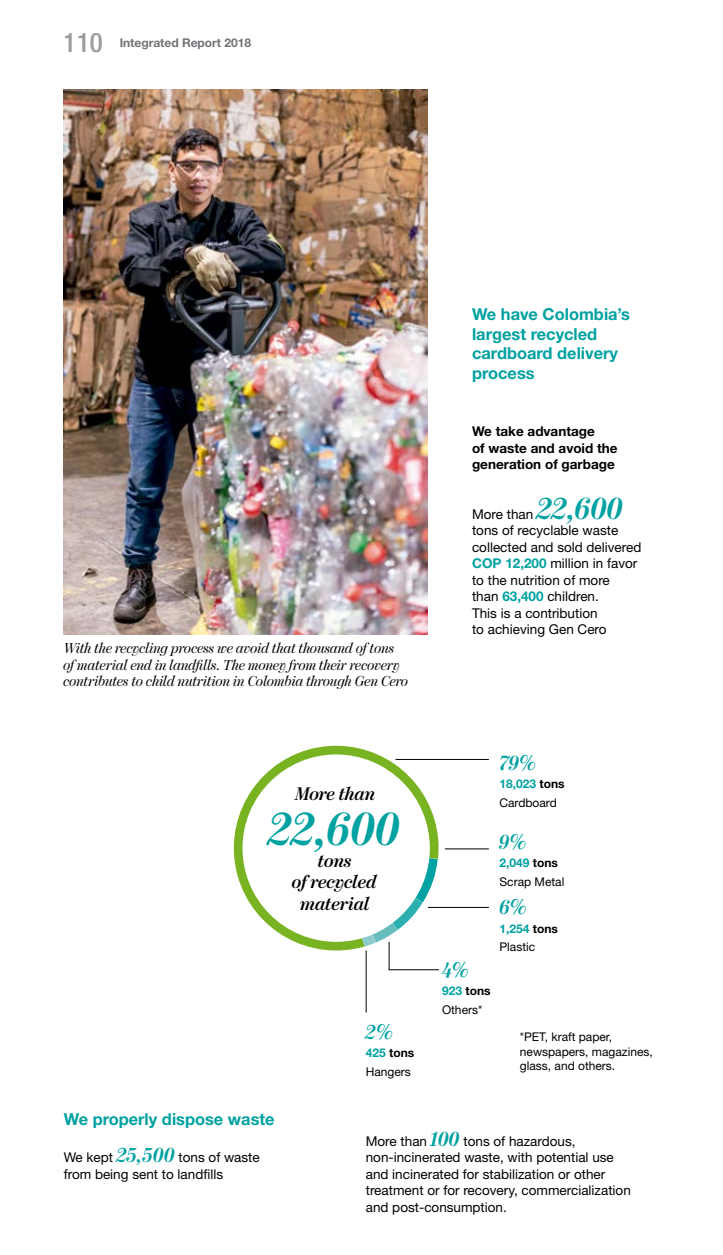
<style>
.page{position:relative;width:723px;height:1255px;background:#fff}
.page>*{position:absolute;margin:0;border:0;box-sizing:border-box;transform-origin:0 0}
.t1{font:italic 700 48px "Moderno FB";color:#00a1a1}
.t2{font:italic 700 31.5px "Moderno FB";color:#00a1a1}
.t3{font:500 condensed 27px "Helvetica Neue LT Std";color:#9c9ba0}
.t4{font:italic 700 21px "Moderno FB";color:#00a1a1}
.t5{font:italic 700 18px/21.6px "Moderno FB";color:#000;text-align:center}
.t6{font:700 16.5px/19.8px "Helvetica Neue LT Std";color:#00a1a1}
.t7{font:italic 14.25px/16.5px "Moderno FB";color:#000}
.t8{font:13.5px/16.5px "Helvetica Neue LT Std";color:#000}
.t9{font:700 13.5px/16.5px "Helvetica Neue LT Std";color:#000}
.t10{font:12px/18.6px "Helvetica Neue LT Std";color:#000}
.t11{font:700 12px "Helvetica Neue LT Std";color:#727277}
.s1{font-weight:700;color:#00a1a1}
.s2{font-weight:700}
.s3{font-family:"Moderno FB";font-weight:700;font-style:italic;font-size:21px;color:#00a1a1}
</style>
<div class="page">
<img style="left:64px;top:89px;width:364px;height:545px">
<svg style="left:233px;top:745px;width:206px;height:206px"></svg>
<div style="left:242px;top:754px;width:188px;height:187px;background:#fff;border-radius:50%"></div>
<hr style="left:366px;top:950px;width:1px;height:62px;background:#000">
<svg style="left:336px;top:848px;width:104px;height:122px"></svg>
<hr style="left:395px;top:759px;width:94px;height:1px;background:#000">
<hr style="left:445px;top:848px;width:44px;height:1px;background:#000">
<hr style="left:428px;top:907px;width:61px;height:1px;background:#000">
<h3 class="t3" style="left:64px;top:26px;width:40px">110</h3>
<p class="t11" style="left:120px;top:35px;width:133px">Integrated Report 2018</p>
<p class="t7" style="left:64px;top:640px;width:346px">With the recycling process we avoid that thousand of tons of material end in landfills. The money from their recovery contributes to child nutrition in Colombia through Gen Cero</p>
<h3 class="t5" style="left:295px;top:783px;width:82px">More than</h3>
<h1 class="t1" style="left:269px;top:801px;width:133px">22,600</h1>
<h3 class="t5" style="left:292px;top:850px;width:86px">tons<br>of recycled material</h3>
<h3 class="t4" style="left:366px;top:1019px;width:29px">2%</h3>
<p class="t10" style="left:366px;top:1043px;width:50px"><span class="s1">425</span> <span class="s2">tons<br></span>Hangers</p>
<p class="t6" style="left:472px;top:303px;width:159px">We have Colombia’s largest recycled cardboard delivery process</p>
<p class="t9" style="left:472px;top:422px;width:147px">We take advantage<br>of waste and avoid the generation of garbage</p>
<p class="t8" style="left:472px;top:505px;width:63px">More than</p>
<h2 class="t2" style="left:537px;top:490px;width:88px">22,600</h2>
<p class="t8" style="left:472px;top:522px;width:171px">tons of recyclable waste collected and sold delivered<br><span class="s1">COP 12,200</span> million in favor to the nutrition of more<br>than <span class="s1">63,400</span> children.<br>This is a contribution<br>to achieving Gen Cero</p>
<h3 class="t4" style="left:499px;top:750px;width:38px">79%</h3>
<p class="t10" style="left:499px;top:774px;width:67px"><span class="s1">18,023</span> <span class="s2">tons<br></span>Cardboard</p>
<h3 class="t4" style="left:499px;top:829px;width:28px">9%</h3>
<p class="t10" style="left:499px;top:853px;width:66px"><span class="s1">2,049</span> <span class="s2">tons<br></span>Scrap Metal</p>
<h3 class="t4" style="left:442px;top:957px;width:28px">4%</h3>
<p class="t10" style="left:442px;top:981px;width:50px"><span class="s1">923</span> <span class="s2">tons<br></span>Others*</p>
<h3 class="t4" style="left:499px;top:895px;width:29px">6%</h3>
<p class="t10" style="left:499px;top:919px;width:60px"><span class="s1">1,254</span> <span class="s2">tons<br></span>Plastic</p>
<p class="t10" style="left:520px;top:1029px;width:134px;line-height:14.4px">*PET, kraft paper, newspapers, magazines, glass, and others.</p>
<p class="t6" style="left:64px;top:1108px;width:212px">We properly dispose waste</p>
<p class="t8" style="left:64px;top:1149px;width:197px">We kept <span class="s3">25,500</span> tons of waste from being sent to landfills</p>
<p class="t8" style="left:366px;top:1132px;width:267px">More than <span class="s3">100</span> tons of hazardous, non-incinerated waste, with potential use and incinerated for stabilization or other treatment or for recovery, commercialization and post-consumption.</p>
</div>
